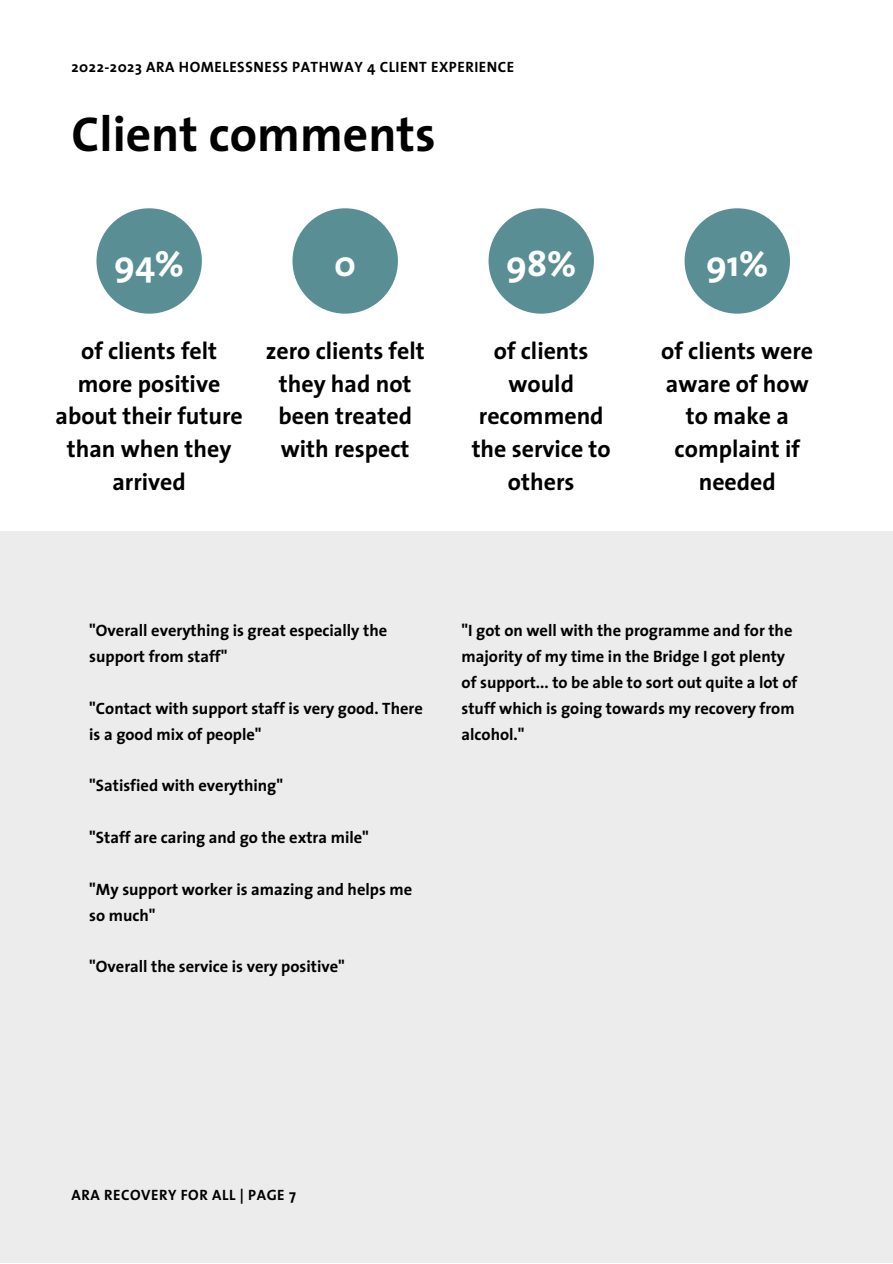
<style>
.page{position:relative;width:893px;height:1264px;background:#fff}
.page>*{position:absolute;margin:0;border:0;box-sizing:border-box;transform-origin:0 0}
.t1{font:700 49.5px "The Sans";color:#000}
.t2{font:700 36px "The Sans";color:#fff}
.t3{font:700 23.85px/32.5px "The Sans";color:#000;text-align:center}
.t4{font:700 16.5px/25.8px "The Sans";color:#000}
.t5{font:700 15px "The Sans";letter-spacing:.035em;color:#000}
</style>
<div class="page">
<div style="left:0;top:531px;width:892px;height:731px;background:#edeced"></div>
<div style="left:96px;top:208px;width:106px;height:106px;background:#598f94;border-radius:50%"></div>
<div style="left:292px;top:208px;width:106px;height:106px;background:#598f94;border-radius:50%"></div>
<div style="left:488px;top:208px;width:106px;height:106px;background:#598f94;border-radius:50%"></div>
<div style="left:684px;top:208px;width:106px;height:106px;background:#598f94;border-radius:50%"></div>
<p class="t5" style="left:72px;top:61px;width:444px">2022-2023 ARA HOMELESSNESS PATHWAY 4 CLIENT EXPERIENCE</p>
<h1 class="t1" style="left:72px;top:114px;width:366px">Client comments</h1>
<h2 class="t2" style="left:114px;top:249px;width:72px">94%</h2>
<h2 class="t2" style="left:334px;top:249px;width:23px">0</h2>
<h2 class="t2" style="left:506px;top:249px;width:72px">98%</h2>
<h2 class="t2" style="left:706px;top:249px;width:64px">91%</h2>
<h3 class="t3" style="left:55px;top:337px;width:189px">of clients felt more positive about their future than when they arrived</h3>
<h3 class="t3" style="left:266px;top:337px;width:160px">zero clients felt they had not been treated with respect</h3>
<h3 class="t3" style="left:471px;top:337px;width:141px">of clients would recommend the service to others</h3>
<h3 class="t3" style="left:661px;top:337px;width:153px">of clients were aware of how to make a complaint if needed</h3>
<p class="t4" style="left:89px;top:619px;width:299px">"Overall everything is great especially the support from staff"</p>
<p class="t4" style="left:89px;top:696px;width:335px">"Contact with support staff is very good. There is a good mix of people"</p>
<p class="t4" style="left:89px;top:774px;width:195px">"Satisfied with everything"</p>
<p class="t4" style="left:89px;top:826px;width:281px">"Staff are caring and go the extra mile"</p>
<p class="t4" style="left:89px;top:877px;width:324px">"My support worker is amazing and helps me so much"</p>
<p class="t4" style="left:89px;top:955px;width:257px">"Overall the service is very positive"</p>
<p class="t4" style="left:461px;top:619px;width:337px">"I got on well with the programme and for the majority of my time in the Bridge I got plenty of support... to be able to sort out quite a lot of stuff which is going towards my recovery from alcohol."</p>
<p class="t5" style="left:72px;top:1188px;width:226px">ARA RECOVERY FOR ALL | PAGE 7</p>
</div>
